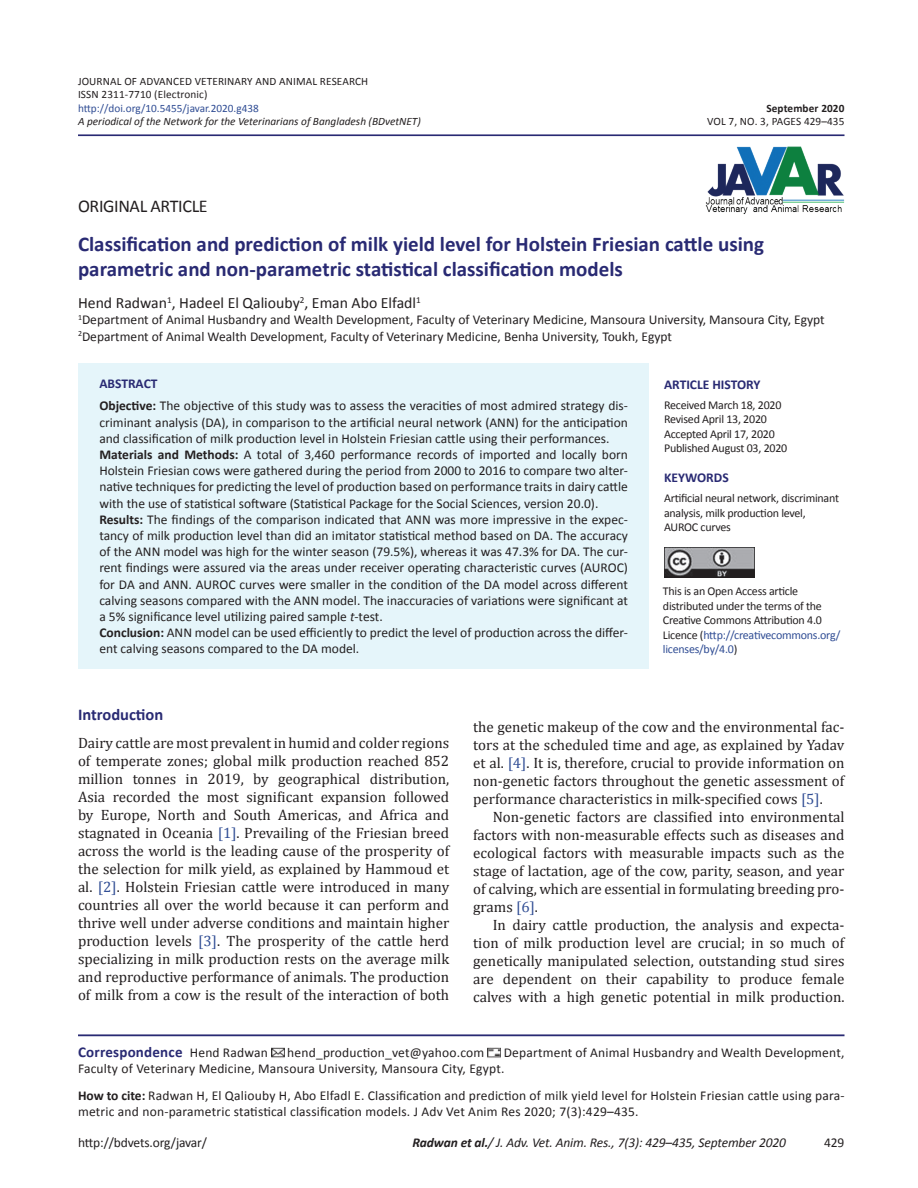
<style>
.page{position:relative;width:918px;height:1188px;background:#fff}
.page>*{position:absolute;margin:0;border:0;box-sizing:border-box;transform-origin:0 0}
.Article_Title{font:700 21px/25.2px "Calibri";color:#292a73}
.Issue_Date{font:18px "Calibri";letter-spacing:-.02em;color:#231f20}
.Head_A{font:700 16.5px "Calibri";color:#292a73}
.Authors{font:15.75px "Calibri";color:#231f20}
.Para_1st{font:15px/18px "Cambria";color:#231f20;text-align:justify}
.Para_Indent{font:15px/18px "Cambria";color:#231f20;text-align:justify}
.Author_Deatiles{font:700 15px "Calibri";letter-spacing:.015em;color:#292a73}
.ABSTRACT_TXT{font:13.5px/16.2px "Calibri";color:#231f20;text-align:justify}
.Author_Deatiles-2{font:13.5px/16.2px "Calibri";letter-spacing:.015em;color:#231f20}
.Affliation{font:13.5px "Calibri";color:#231f20}
.t1{font:italic 13.5px "Calibri";letter-spacing:-.01em;color:#231f20}
.ABSTRACT_HD{font:700 13.5px "Calibri";color:#292a73}
.Issue_Date-2{font:12px/14.4px "Calibri";letter-spacing:-.02em;color:#231f20}
.VOL{font:11.25px "Calibri";letter-spacing:.01em;color:#231f20}
.DOI{font:italic 11.25px "Calibri";color:#231f20}
.VOL-2{font:11.25px "Calibri";color:#304d94}
.DOI-2{font:11.25px "Calibri";letter-spacing:.01em;color:#231f20}
.VOL-3{font:700 11.25px "Calibri";letter-spacing:.01em;color:#231f20}
.s1{font-weight:700}
.s2{font-style:italic}
.s3{color:#304d94}
.s4{font-weight:400;font-size:13.5px;color:#231f20}
</style>
<div class="page">
<hr style="left:78px;top:134px;width:767px;height:2px;background:#292a73">
<hr style="left:78px;top:1034px;width:767px;height:2px;background:#292a73">
<svg style="left:271px;top:1047px;width:13px;height:11px"></svg>
<svg style="left:488px;top:1047px;width:13px;height:11px"></svg>
<img style="left:705px;top:146px;width:140px;height:69px">
<div style="left:78px;top:363px;width:571px;height:305px;background:#e5f5fa"></div>
<img style="left:664px;top:547px;width:91px;height:31px">
<p class="VOL" style="left:78px;top:74px;width:292px">JOURNAL OF ADVANCED VETERINARY AND ANIMAL RESEARCH</p>
<p class="VOL" style="left:78px;top:88px;width:131px">ISSN 2311-7710 (Electronic)</p>
<p class="VOL-2" style="left:78px;top:101px;width:182px">http://doi.org/10.5455/javar.2020.g438</p>
<p class="VOL-3" style="left:766px;top:101px;width:80px">September 2020</p>
<p class="DOI" style="left:78px;top:115px;width:344px">A periodical of the Network for the Veterinarians of Bangladesh (BDvetNET)</p>
<p class="DOI-2" style="left:707px;top:115px;width:139px">VOL 7, NO. 3, PAGES 429–435</p>
<p class="Issue_Date" style="left:78px;top:195px;width:131px">ORIGINAL ARTICLE</p>
<p class="Article_Title" style="left:78px;top:230px;width:688px">Classification and prediction of milk yield level for Holstein Friesian cattle using parametric and non-parametric statistical classification models</p>
<p class="Authors" style="left:78px;top:293px;width:344px">Hend Radwan<sup>1</sup>, Hadeel El Qaliouby<sup>2</sup>, Eman Abo Elfadl<sup>1</sup></p>
<p class="Affliation" style="left:78px;top:312px;width:748px"><sup>1</sup>Department of Animal Husbandry and Wealth Development, Faculty of Veterinary Medicine, Mansoura University, Mansoura City, Egypt</p>
<p class="Affliation" style="left:78px;top:328px;width:596px"><sup>2</sup>Department of Animal Wealth Development, Faculty of Veterinary Medicine, Benha University, Toukh, Egypt</p>
<p class="ABSTRACT_HD" style="left:99px;top:375px;width:60px">ABSTRACT</p>
<p class="ABSTRACT_TXT" style="left:99px;top:397px;width:530px"><span class="s1">Objective:</span> The objective of this study was to assess the veracities of most admired strategy dis&shy;criminant analysis (DA), in comparison to the artificial neural network (ANN) for the anticipation and classification of milk production level in Holstein Friesian cattle using their performances.</p>
<p class="ABSTRACT_TXT" style="left:99px;top:446px;width:530px"><span class="s1">Materials and Methods:</span> A total of 3,460 performance records of imported and locally born Holstein Friesian cows were gathered during the period from 2000 to 2016 to compare two alter&shy;native techniques for predicting the level of production based on performance traits in dairy cattle with the use of statistical software (Statistical Package for the Social Sciences, version 20.0).</p>
<p class="ABSTRACT_TXT" style="left:99px;top:511px;width:530px"><span class="s1">Results:</span> The findings of the comparison indicated that ANN was more impressive in the expec&shy;tancy of milk production level than did an imitator statistical method based on DA. The accuracy of the ANN model was high for the winter season (79.5%), whereas it was 47.3% for DA. The cur&shy;rent findings were assured via the areas under receiver operating characteristic curves (AUROC) for DA and ANN. AUROC curves were smaller in the condition of the DA model across different calving seasons compared with the ANN model. The inaccuracies of variations were significant at a 5% significance level utilizing paired sample <span class="s2">t</span>-test.</p>
<p class="ABSTRACT_TXT" style="left:99px;top:624px;width:530px"><span class="s1">Conclusion:</span> ANN model can be used efficiently to predict the level of production across the differ&shy;ent calving seasons compared to the DA model.</p>
<p class="ABSTRACT_HD" style="left:664px;top:376px;width:98px">ARTICLE HISTORY</p>
<p class="Issue_Date-2" style="left:664px;top:397px;width:119px">Received March 18, 2020</p>
<p class="Issue_Date-2" style="left:664px;top:412px;width:104px">Revised April 13, 2020</p>
<p class="Issue_Date-2" style="left:664px;top:426px;width:112px">Accepted April 17, 2020</p>
<p class="Issue_Date-2" style="left:664px;top:441px;width:125px">Published August 03, 2020</p>
<p class="ABSTRACT_HD" style="left:664px;top:469px;width:66px">KEYWORDS</p>
<p class="Issue_Date-2" style="left:664px;top:491px;width:177px">Artificial neural network, discriminant analysis, milk production level,<br>AUROC curves</p>
<p class="Issue_Date-2" style="left:663px;top:584px;width:179px">This is an Open Access article distributed under the terms of the<br>Creative Commons Attribution 4.0<br>Licence (<span class="s3">http://creativecommons.org/ licenses/by/4.0</span>)</p>
<p class="Head_A" style="left:78px;top:704px;width:87px">Introduction</p>
<p class="Para_1st" style="left:78px;top:734px;width:373px">Dairy cattle are most prevalent in humid and colder regions of temperate zones; global milk production reached 852 million tonnes in 2019, by geographical distribution, Asia recorded the most significant expansion followed by Europe, North and South Americas, and Africa and stagnated in Oceania <span class="s3">[1]</span>. Prevailing of the Friesian breed across the world is the leading cause of the prosperity of the selection for milk yield, as explained by Hammoud et al. <span class="s3">[2]</span>. Holstein Friesian cattle were introduced in many countries all over the world because it can perform and thrive well under adverse conditions and maintain higher production levels <span class="s3">[3]</span>. The prosperity of the cattle herd specializing in milk production rests on the average milk and reproductive performance of animals. The production of milk from a cow is the result of the interaction of both</p>
<p class="Para_1st" style="left:473px;top:718px;width:373px">the genetic makeup of the cow and the environmental fac&shy;tors at the scheduled time and age, as explained by Yadav et al. <span class="s3">[4]</span>. It is, therefore, crucial to provide information on non-genetic factors throughout the genetic assessment of performance characteristics in milk-specified cows <span class="s3">[5]</span>.</p>
<p class="Para_Indent" style="left:473px;top:808px;width:373px;text-indent:20px">Non-genetic factors are classified into environmental factors with non-measurable effects such as diseases and ecological factors with measurable impacts such as the stage of lactation, age of the cow, parity, season, and year of calving, which are essential in formulating breeding pro&shy;grams <span class="s3">[6]</span>.</p>
<p class="Para_Indent" style="left:473px;top:916px;width:373px;text-indent:20px">In dairy cattle production, the analysis and expecta&shy;tion of milk production level are crucial; in so much of genetically manipulated selection, outstanding stud sires are dependent on their capability to produce female calves with a high genetic potential in milk production.</p>
<p class="Author_Deatiles" style="left:78px;top:1043px;width:191px">Correspondence <span class="s4">Hend Radwan</span></p>
<p class="Author_Deatiles-2" style="left:287px;top:1044px;width:198px">hend_production_vet@yahoo.com</p>
<p class="Author_Deatiles-2" style="left:78px;top:1044px;width:768px;text-indent:426px">Department of Animal Husbandry and Wealth Development,<br>Faculty of Veterinary Medicine, Mansoura University, Mansoura City, Egypt.</p>
<p class="Author_Deatiles-2" style="left:78px;top:1087px;width:768px"><span class="s1">How to cite:</span> Radwan H, El Qaliouby H, Abo Elfadl E. Classification and prediction of milk yield level for Holstein Friesian cattle using para&shy;metric and non-parametric statistical classification models. J Adv Vet Anim Res 2020; 7(3):429–435.</p>
<p class="ABSTRACT_TXT" style="left:78px;top:1133px;width:131px">http://bdvets.org/javar/</p>
<p class="t1" style="left:412px;top:1134px;width:375px"><span class="s1">Radwan et al.</span>/ J. Adv. Vet. Anim. Res., 7(3): 429–435, September 2020</p>
<p class="ABSTRACT_TXT" style="left:824px;top:1133px;width:22px">429</p>
</div>
